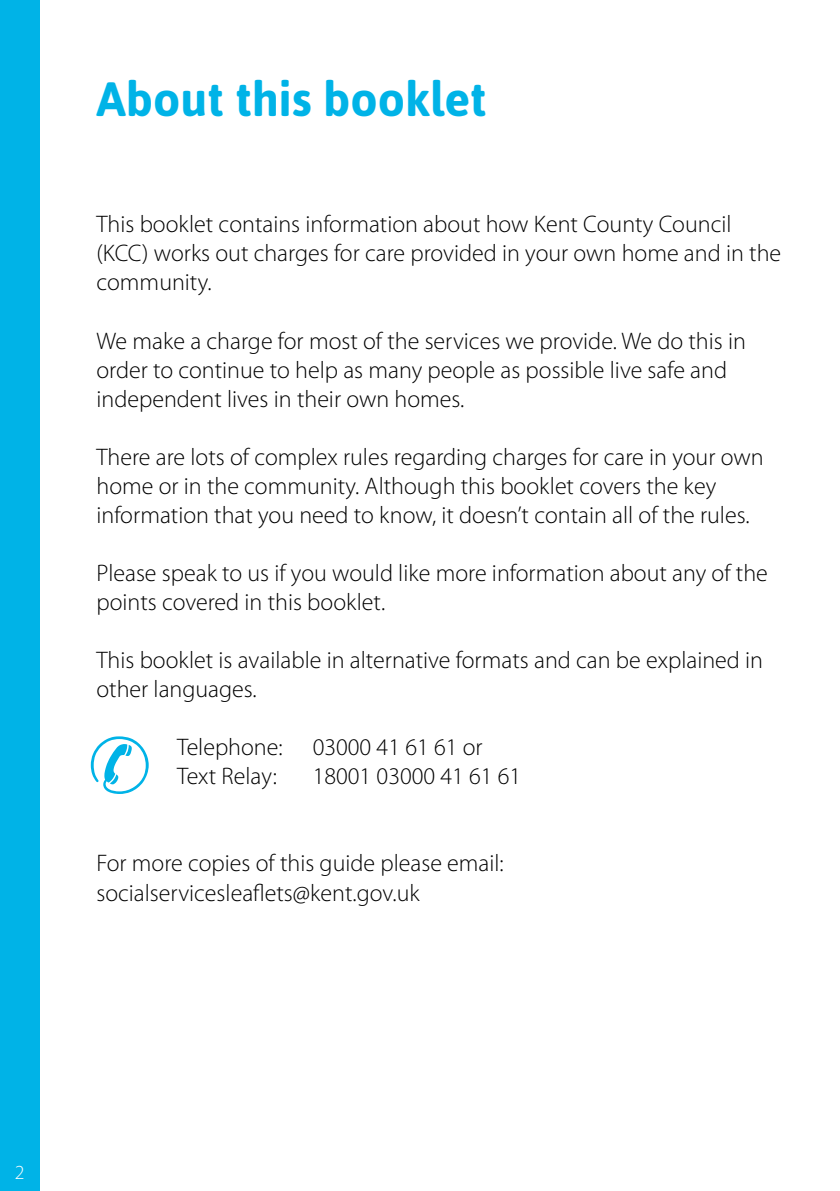
<style>
.page{position:relative;width:840px;height:1191px;background:#fff}
.page>*{position:absolute;margin:0;border:0;box-sizing:border-box;transform-origin:0 0}
.Headline{font:700 48px "Asap";color:#00b3e7}
.Body_Text{font:300 24px/29px "Myriad Pro";color:#000}
.t1{font:300 20px "Myriad Pro";color:#fff}
</style>
<div class="page">
<div style="left:0;top:0;width:40px;height:1191px;background:#00b3e7"></div>
<svg style="left:91px;top:736px;width:58px;height:58px"></svg>
<p class="Headline" style="left:96px;top:71px;width:391px">About this booklet</p>
<p class="Body_Text" style="left:96px;top:210px;width:685px">This booklet contains information about how Kent County Council (KCC) works out charges for care provided in your own home and in the community.</p>
<p class="Body_Text" style="left:96px;top:326px;width:650px">We make a charge for most of the services we provide. We do this in order to continue to help as many people as possible live safe and independent lives in their own homes.</p>
<p class="Body_Text" style="left:96px;top:442px;width:668px">There are lots of complex rules regarding charges for care in your own home or in the community. Although this booklet covers the key information that you need to know, it doesn’t contain all of the rules.</p>
<p class="Body_Text" style="left:96px;top:558px;width:672px">Please speak to us if you would like more information about any of the</p>
<p class="Body_Text" style="left:96px;top:587px;width:290px">points covered in this booklet.</p>
<p class="Body_Text" style="left:96px;top:645px;width:667px">This booklet is available in alternative formats and can be explained in other languages.</p>
<p class="Body_Text" style="left:177px;top:732px;width:307px">Telephone: 03000 41 61 61 or</p>
<p class="Body_Text" style="left:177px;top:761px;width:101px">Text Relay:</p>
<p class="Body_Text" style="left:312px;top:761px;width:210px">18001 03000 41 61 61</p>
<p class="Body_Text" style="left:96px;top:848px;width:408px">For more copies of this guide please email:</p>
<p class="Body_Text" style="left:96px;top:877px;width:324px">socialservicesleaflets@kent.gov.uk</p>
<p class="t1" style="left:15px;top:1160px;width:11px">2</p>
</div>
